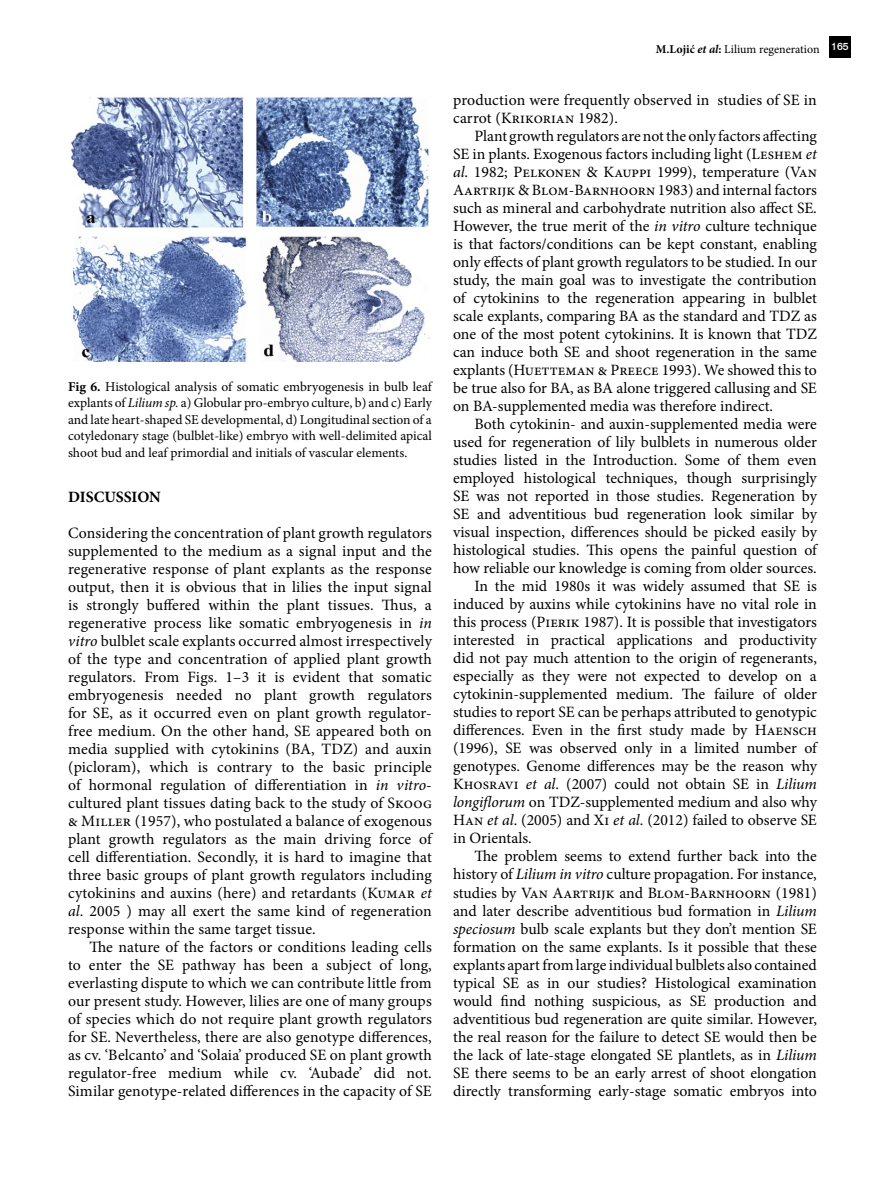
<style>
.page{position:relative;width:885px;height:1191px;background:#fff}
.page>*{position:absolute;margin:0;border:0;box-sizing:border-box;transform-origin:0 0}
.t1{font:15.75px/18px "Minion Pro";color:#000;text-align:justify}
.t2{font:700 15.75px "Minion Pro";color:#000}
.t3{font:13.5px/16.5px "Minion Pro";letter-spacing:-.01em;color:#000;text-align:justify}
.t4{font:12px "Minion Pro";color:#000}
.s1{font-weight:700}
.s2{font-style:italic}
.s3{font-weight:700;font-style:italic}
</style>
<div class="page">
<div style="left:829px;top:37px;width:21px;height:21px;background:#000"></div>
<img style="left:71px;top:97px;width:359px;height:264px">
<p class="t3" style="left:68px;top:378px;width:365px"><span class="s1">Fig 6.</span> Histological analysis of somatic embryogenesis in bulb leaf explants of <span class="s2">Lilium sp.</span> a) Globular pro-embryo culture, b) and c) Early and late heart-shaped SE developmental, d) Longitudinal section of a cotyledonary stage (bulblet-like) embryo with well-delimited apical shoot bud and leaf primordial and initials of vascular elements.</p>
<p class="t2" style="left:68px;top:485px;width:94px">DISCUSSION</p>
<p class="t1" style="left:68px;top:523px;width:365px">Considering the concentration of plant growth regulators supplemented to the medium as a signal input and the regenerative response of plant explants as the response output, then it is obvious that in lilies the input signal is strongly buffered within the plant tissues. Thus, a regenerative process like somatic embryogenesis in <span class="s2">in vitro</span> bulblet scale explants occurred almost irrespectively of the type and concentration of applied plant growth regulators. From Figs. 1–3 it is evident that somatic embryogenesis needed no plant growth regulators for SE, as it occurred even on plant growth regulator&shy;free medium. On the other hand, SE appeared both on media supplied with cytokinins (BA, TDZ) and auxin (picloram), which is contrary to the basic principle of hormonal regulation of differentiation in <span class="s2">in vitro&shy;</span>cultured plant tissues dating back to the study of Skoog &amp; Miller (1957), who postulated a balance of exogenous plant growth regulators as the main driving force of cell differentiation. Secondly, it is hard to imagine that three basic groups of plant growth regulators including cytokinins and auxins (here) and retardants (Kumar <span class="s2">et al</span>. 2005 ) may all exert the same kind of regeneration response within the same target tissue.</p>
<p class="t1" style="left:68px;top:938px;width:365px;text-indent:21px">The nature of the factors or conditions leading cells to enter the SE pathway has been a subject of long, everlasting dispute to which we can contribute little from our present study. However, lilies are one of many groups of species which do not require plant growth regulators for SE. Nevertheless, there are also genotype differences, as cv. ‘Belcanto’ and ‘Solaia’ produced SE on plant growth regulator-free medium while cv. ‘Aubade’ did not.<br>Similar genotype-related differences in the capacity of SE</p>
<p class="t4" style="left:655px;top:41px;width:194px"><span class="s1">M.Lojić</span> <span class="s3">et al</span><span class="s1">:</span> Lilium regeneration <sup>165</sup></p>
<p class="t1" style="left:453px;top:91px;width:365px">production were frequently observed in studies of SE in carrot (Krikorian 1982).</p>
<p class="t1" style="left:453px;top:127px;width:365px;text-indent:21px">Plant growth regulators are not the only factors affecting SE in plants. Exogenous factors including light (Leshem <span class="s2">et al</span>. 1982; Pelkonen &amp; Kauppi 1999), temperature (Van Aartrijk &amp; Blom-Barnhoorn 1983) and internal factors such as mineral and carbohydrate nutrition also affect SE.<br>However, the true merit of the <span class="s2">in vitro</span> culture technique is that factors/conditions can be kept constant, enabling only effects of plant growth regulators to be studied. In our study, the main goal was to investigate the contribution of cytokinins to the regeneration appearing in bulblet scale explants, comparing BA as the standard and TDZ as one of the most potent cytokinins. It is known that TDZ can induce both SE and shoot regeneration in the same explants (Huetteman &amp; Preece 1993). We showed this to be true also for BA, as BA alone triggered callusing and SE on BA-supplemented media was therefore indirect.</p>
<p class="t1" style="left:474px;top:415px;width:344px">Both cytokinin- and auxin-supplemented media were</p>
<p class="t1" style="left:453px;top:433px;width:365px">used for regeneration of lily bulblets in numerous older</p>
<p class="t1" style="left:453px;top:451px;width:365px">studies listed in the Introduction. Some of them even</p>
<p class="t1" style="left:453px;top:469px;width:365px">employed histological techniques, though surprisingly</p>
<p class="t1" style="left:453px;top:487px;width:365px">SE was not reported in those studies. Regeneration by</p>
<p class="t1" style="left:453px;top:505px;width:365px">SE and adventitious bud regeneration look similar by</p>
<p class="t1" style="left:453px;top:523px;width:365px">visual inspection, differences should be picked easily by</p>
<p class="t1" style="left:453px;top:541px;width:365px">histological studies. This opens the painful question of</p>
<p class="t1" style="left:453px;top:559px;width:365px">how reliable our knowledge is coming from older sources.</p>
<p class="t1" style="left:474px;top:577px;width:344px">In the mid 1980s it was widely assumed that SE is</p>
<p class="t1" style="left:453px;top:595px;width:365px">induced by auxins while cytokinins have no vital role in</p>
<p class="t1" style="left:453px;top:613px;width:365px">this process (Pierik 1987). It is possible that investigators</p>
<p class="t1" style="left:453px;top:631px;width:365px">interested in practical applications and productivity</p>
<p class="t1" style="left:453px;top:649px;width:365px">did not pay much attention to the origin of regenerants,</p>
<p class="t1" style="left:453px;top:667px;width:365px">especially as they were not expected to develop on a</p>
<p class="t1" style="left:453px;top:685px;width:365px">cytokinin-supplemented medium. The failure of older</p>
<p class="t1" style="left:453px;top:703px;width:365px">studies to report SE can be perhaps attributed to genotypic</p>
<p class="t1" style="left:453px;top:721px;width:365px">differences. Even in the first study made by Haensch</p>
<p class="t1" style="left:453px;top:739px;width:365px">(1996), SE was observed only in a limited number of</p>
<p class="t1" style="left:453px;top:757px;width:365px">genotypes. Genome differences may be the reason why</p>
<p class="t1" style="left:453px;top:775px;width:365px">Khosravi <span class="s2">et al</span>. (2007) could not obtain SE in <span class="s2">Lilium</span></p>
<p class="t1" style="left:453px;top:793px;width:365px"><span class="s2">longiflorum</span> on TDZ-supplemented medium and also why</p>
<p class="t1" style="left:453px;top:811px;width:365px">Han <span class="s2">et al</span>. (2005) and Xi <span class="s2">et al</span>. (2012) failed to observe SE</p>
<p class="t1" style="left:453px;top:829px;width:80px">in Orientals.</p>
<p class="t1" style="left:474px;top:847px;width:344px">The problem seems to extend further back into the</p>
<p class="t1" style="left:453px;top:865px;width:365px">history of <span class="s2">Lilium in vitro</span> culture propagation. For instance,</p>
<p class="t1" style="left:453px;top:883px;width:365px">studies by Van Aartrijk and Blom-Barnhoorn (1981)</p>
<p class="t1" style="left:453px;top:901px;width:365px">and later describe adventitious bud formation in <span class="s2">Lilium</span></p>
<p class="t1" style="left:453px;top:919px;width:365px"><span class="s2">speciosum</span> bulb scale explants but they don’t mention SE</p>
<p class="t1" style="left:453px;top:937px;width:365px">formation on the same explants. Is it possible that these</p>
<p class="t1" style="left:453px;top:955px;width:365px">explants apart from large individual bulblets also contained</p>
<p class="t1" style="left:453px;top:973px;width:365px">typical SE as in our studies? Histological examination</p>
<p class="t1" style="left:453px;top:991px;width:365px">would find nothing suspicious, as SE production and</p>
<p class="t1" style="left:453px;top:1009px;width:365px">adventitious bud regeneration are quite similar. However,</p>
<p class="t1" style="left:453px;top:1027px;width:365px">the real reason for the failure to detect SE would then be</p>
<p class="t1" style="left:453px;top:1045px;width:365px">the lack of late-stage elongated SE plantlets, as in <span class="s2">Lilium</span></p>
<p class="t1" style="left:453px;top:1063px;width:365px">SE there seems to be an early arrest of shoot elongation</p>
<p class="t1" style="left:453px;top:1081px;width:365px">directly transforming early-stage somatic embryos into</p>
</div>
